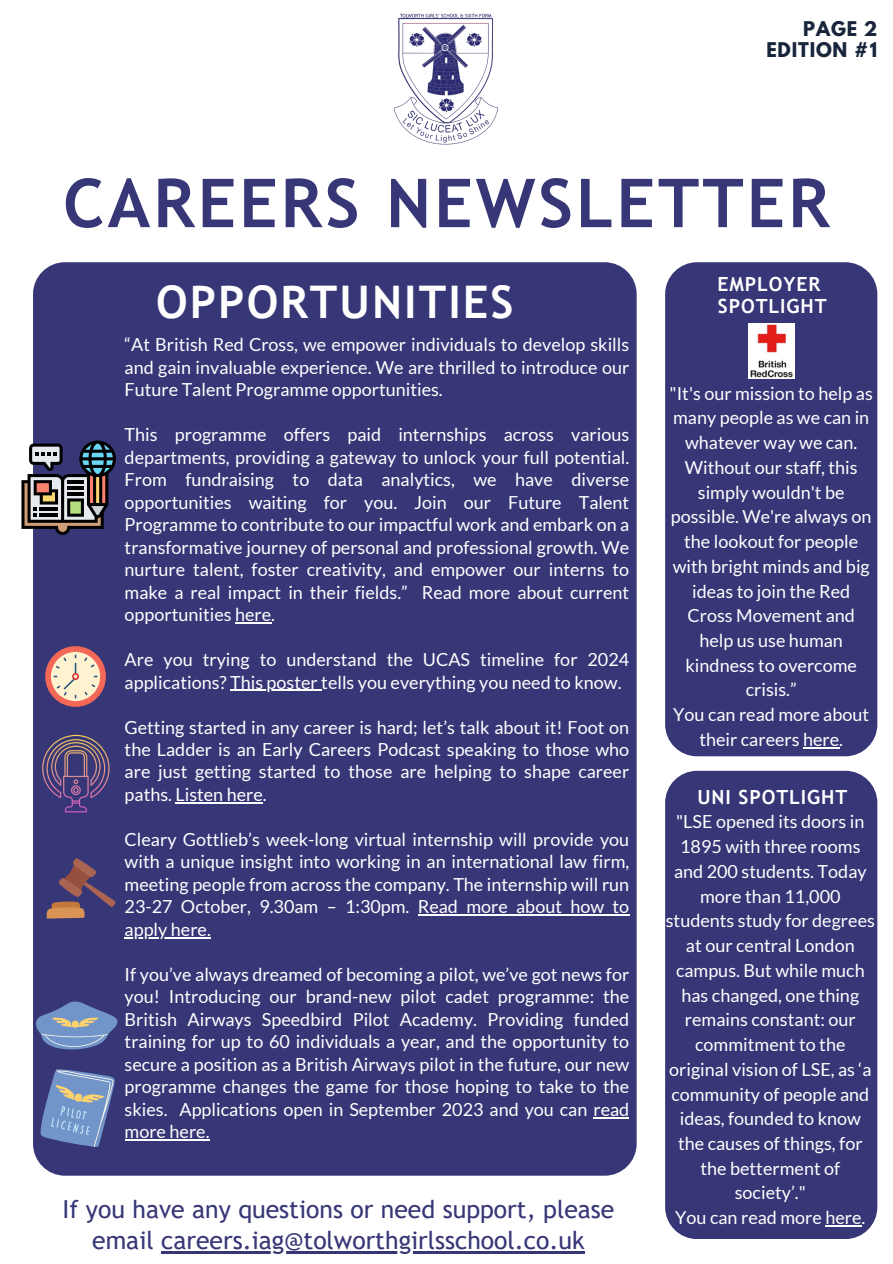
<style>
.page{position:relative;width:893px;height:1264px;background:#fff}
.page>*{position:absolute;margin:0;border:0;box-sizing:border-box;transform-origin:0 0}
.t1{font:700 67.5px "Trebuchet MS";letter-spacing:.045em;color:#373677}
.t2{font:700 45px "Trebuchet MS";letter-spacing:.045em;color:#fff}
.t3{font:24.75px/31.5px "Trebuchet MS";color:#373677;text-align:center}
.t4{font:700 19.5px "Trebuchet MS";letter-spacing:.045em;color:#fff}
.t5{font:18px/24.8px "Lato";color:#fff;text-align:justify}
.t6{font:700 18px "League Spartan";letter-spacing:.045em;color:#18253b}
</style>
<div class="page">
<div style="left:33px;top:262px;width:603px;height:913px;background:#373677;border-radius:32px"></div>
<div style="left:665px;top:262px;width:212px;height:494px;background:#373677;border-radius:32px"></div>
<div style="left:665px;top:770px;width:212px;height:468px;background:#373677;border-radius:32px"></div>
<hr style="left:161px;top:1251px;width:423px;height:2px;background:#373677">
<img style="left:394px;top:13px;width:104px;height:132px">
<hr style="left:235px;top:622px;width:36px;height:1px;background:#fff">
<hr style="left:230px;top:689px;width:91px;height:1px;background:#fff">
<hr style="left:175px;top:802px;width:88px;height:1px;background:#fff">
<hr style="left:418px;top:914px;width:211px;height:1px;background:#fff">
<hr style="left:125px;top:937px;width:86px;height:1px;background:#fff">
<hr style="left:600px;top:1116px;width:29px;height:2px;background:#fff">
<hr style="left:125px;top:1139px;width:84px;height:1px;background:#fff">
<svg style="left:45px;top:646px;width:61px;height:61px"></svg>
<div style="left:51px;top:652px;width:49px;height:49px;background:#fef2d0;border-radius:50%"></div>
<svg style="left:84px;top:655px;width:12px;height:13px"></svg>
<svg style="left:84px;top:684px;width:13px;height:13px"></svg>
<svg style="left:54px;top:654px;width:23px;height:44px"></svg>
<div style="left:72px;top:673px;width:7px;height:7px;border:2px solid #d7282f;border-radius:50%"></div>
<svg style="left:42px;top:734px;width:68px;height:78px"></svg>
<svg style="left:46px;top:858px;width:70px;height:60px"></svg>
<svg style="left:36px;top:1001px;width:82px;height:49px"></svg>
<svg style="left:40px;top:1069px;width:75px;height:78px"></svg>
<svg style="left:21px;top:440px;width:95px;height:95px"></svg>
<hr style="left:67px;top:480px;width:17px;height:3px;background:#000">
<hr style="left:67px;top:486px;width:17px;height:3px;background:#000">
<hr style="left:67px;top:492px;width:17px;height:3px;background:#000">
<img style="left:748px;top:323px;width:46px;height:55px">
<hr style="left:803px;top:747px;width:36px;height:1px;background:#fff">
<hr style="left:825px;top:1225px;width:36px;height:1px;background:#fff">
<p class="t6" style="left:803px;top:20px;width:76px">PAGE 2</p>
<p class="t6" style="left:766px;top:40px;width:112px">EDITION #1</p>
<p class="t1" style="left:63px;top:164px;width:767px">CAREERS NEWSLETTER</p>
<p class="t2" style="left:156px;top:276px;width:359px">OPPORTUNITIES</p>
<p class="t5" style="left:125px;top:333px;width:506px;line-height:22.5px">“At British Red Cross, we empower individuals to develop skills and gain invaluable experience. We are thrilled to introduce our Future Talent Programme opportunities.</p>
<p class="t5" style="left:125px;top:423px;width:506px;line-height:22.5px">This programme offers paid internships across various departments, providing a gateway to unlock your full potential.<br>From fundraising to data analytics, we have diverse opportunities waiting for you. Join our Future Talent Programme to contribute to our impactful work and embark on a transformative journey of personal and professional growth. We nurture talent, foster creativity, and empower our interns to make a real impact in their fields.” Read more about current opportunities here.</p>
<p class="t5" style="left:125px;top:647px;width:506px;line-height:22.5px">Are you trying to understand the UCAS timeline for 2024 applications? This poster tells you everything you need to know.</p>
<p class="t5" style="left:125px;top:715px;width:506px;line-height:22.5px">Getting started in any career is hard; let’s talk about it! Foot on the Ladder is an Early Careers Podcast speaking to those who are just getting started to those are helping to shape career paths. Listen here.</p>
<p class="t5" style="left:125px;top:827px;width:506px;line-height:22.5px">Cleary Gottlieb’s week-long virtual internship will provide you with a unique insight into working in an international law firm, meeting people from across the company. The internship will run 23-27 October, 9.30am – 1:30pm. Read more about how to apply here.</p>
<p class="t5" style="left:125px;top:962px;width:506px;line-height:22.5px">If you’ve always dreamed of becoming a pilot, we’ve got news for you! Introducing our brand-new pilot cadet programme: the British Airways Speedbird Pilot Academy. Providing funded training for up to 60 individuals a year, and the opportunity to secure a position as a British Airways pilot in the future, our new programme changes the game for those hoping to take to the skies. Applications open in September 2023 and you can read more here.</p>
<p class="t3" style="left:62px;top:1192px;width:553px">If you have any questions or need support, please email careers.iag@tolworthgirlsschool.co.uk</p>
<p class="t4" style="left:717px;top:272px;width:104px">EMPLOYER</p>
<p class="t4" style="left:718px;top:295px;width:110px">SPOTLIGHT</p>
<p class="t5" style="left:669px;top:380px;width:205px;text-align:center">"It's our mission to help as many people as we can in whatever way we can.<br>Without our staff, this simply wouldn't be possible. We're always on the lookout for people with bright minds and big ideas to join the Red<br>Cross Movement and help us use human kindness to overcome crisis.”</p>
<p class="t5" style="left:673px;top:702px;width:197px;text-align:center">You can read more about their careers here.</p>
<p class="t4" style="left:697px;top:785px;width:151px">UNI SPOTLIGHT</p>
<p class="t5" style="left:665px;top:809px;width:211px;text-align:center">"LSE opened its doors in<br>1895 with three rooms and 200 students. Today more than 11,000 students study for degrees at our central London campus. But while much has changed, one thing remains constant: our commitment to the original vision of LSE, as ‘a community of people and ideas, founded to know the causes of things, for the betterment of society’."</p>
<p class="t5" style="left:675px;top:1204px;width:191px">You can read more here.</p>
</div>
